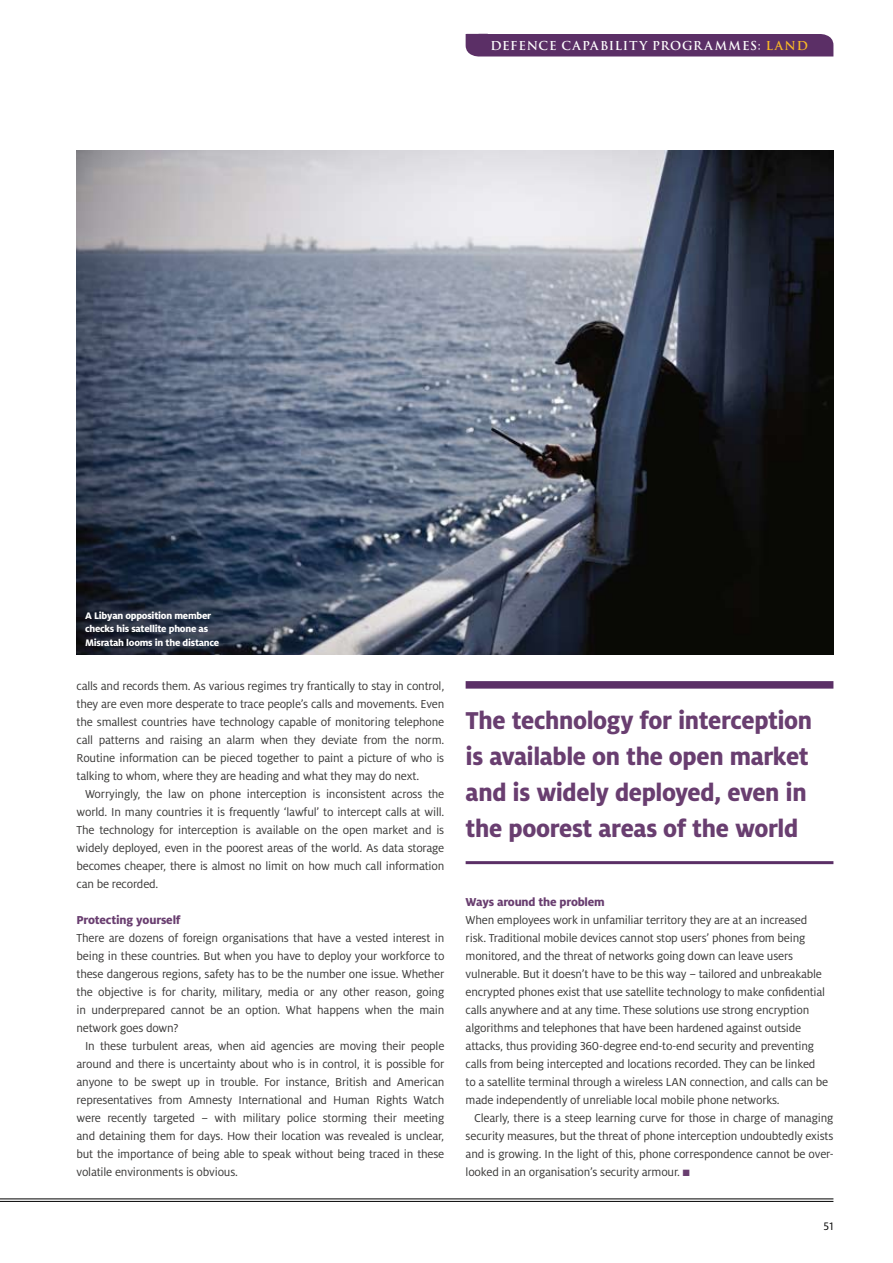
<style>
.page{position:relative;width:893px;height:1263px;background:#fff}
.page>*{position:absolute;margin:0;border:0;box-sizing:border-box;transform-origin:0 0}
.t1{font:800 27px/36px "Milo";letter-spacing:-.015em;color:#693e70;scale:.95 1}
.t2{font:12.75px/18px "Milo LF";letter-spacing:-.015em;color:#3b3a39;text-align:justify}
.t3{font:800 12.75px "Milo LF";letter-spacing:-.015em;color:#693e70}
.t4{font:700 12px "Trajan Pro";letter-spacing:.065em;color:#fff}
.t5{font:12px "Milo LF";color:#000}
.t6{font:800 10.5px/13.5px "Milo TF";letter-spacing:-.025em;color:#fff}
.s1{color:#fab925}
.s2{color:#693e70}
</style>
<div class="page">
<hr style="left:0;top:1198px;width:833px;height:1px;background:#000">
<hr style="left:0;top:1201px;width:833px;height:1px;background:#000">
<div style="left:466px;top:34px;width:367px;height:22px;background:#5b2f66"></div>
<div style="left:466px;top:681px;width:367px;height:8px;background:#5b2f66"></div>
<hr style="left:466px;top:861px;width:367px;height:3px;background:#5b2f66">
<img style="left:77px;top:151px;width:756px;height:504px">
<p class="t4" style="left:490px;top:38px;width:319px">DEFENCE CAPABILITY PROGR AMMES: <span class="s1">LAND</span></p>
<p class="t6" style="left:85px;top:608px;width:136px">A Libyan opposition member checks his satellite phone as<br>Misratah looms in the distance</p>
<p class="t2" style="left:77px;top:677px;width:369px">calls and records them. As various regimes try frantically to stay in control, they are even more desperate to trace people’s calls and movements. Even the smallest countries have technology capable of monitoring telephone call patterns and raising an alarm when they deviate from the norm.<br>Routine information can be pieced together to paint a picture of who is talking to whom, where they are heading and what they may do next.</p>
<p class="t2" style="left:77px;top:785px;width:369px;text-indent:9px">Worryingly, the law on phone interception is inconsistent across the world. In many countries it is frequently ‘lawful’ to intercept calls at will.<br>The technology for interception is available on the open market and is widely deployed, even in the poorest areas of the world. As data storage becomes cheaper, there is almost no limit on how much call information can be recorded.</p>
<p class="t3" style="left:77px;top:913px;width:106px">Protecting yourself</p>
<p class="t2" style="left:77px;top:929px;width:369px">There are dozens of foreign organisations that have a vested interest in being in these countries. But when you have to deploy your workforce to these dangerous regions, safety has to be the number one issue. Whether the objective is for charity, military, media or any other reason, going in underprepared cannot be an option. What happens when the main network goes down?</p>
<p class="t2" style="left:77px;top:1037px;width:369px;text-indent:9px">In these turbulent areas, when aid agencies are moving their people around and there is uncertainty about who is in control, it is possible for anyone to be swept up in trouble. For instance, British and American representatives from Amnesty International and Human Rights Watch were recently targeted – with military police storming their meeting and detaining them for days. How their location was revealed is unclear, but the importance of being able to speak without being traced in these volatile environments is obvious.</p>
<h1 class="t1" style="left:466px;top:702px;width:366px">The technology for interception is available on the open market and is widely deployed, even in the poorest areas of the world</h1>
<p class="t3" style="left:466px;top:894px;width:141px">Ways around the problem</p>
<p class="t2" style="left:466px;top:911px;width:364px;text-align:left">When employees work in unfamiliar territory they are at an increased risk. Traditional mobile devices cannot stop users’ phones from being monitored, and the threat of networks going down can leave users vulnerable. But it doesn’t have to be this way – tailored and unbreakable encrypted phones exist that use satellite technology to make confidential calls anywhere and at any time. These solutions use strong encryption algorithms and telephones that have been hardened against outside attacks, thus providing 360-degree end-to-end security and preventing calls from being intercepted and locations recorded. They can be linked to a satellite terminal through a wireless LAN connection, and calls can be made independently of unreliable local mobile phone networks.</p>
<p class="t2" style="left:466px;top:1109px;width:370px;text-indent:9px">Clearly, there is a steep learning curve for those in charge of managing security measures, but the threat of phone interception undoubtedly exists and is growing. In the light of this, phone correspondence cannot be over&shy;looked in an organisation’s security armour. <span class="s2">■</span></p>
<p class="t5" style="left:824px;top:1219px;width:11px">51</p>
</div>
